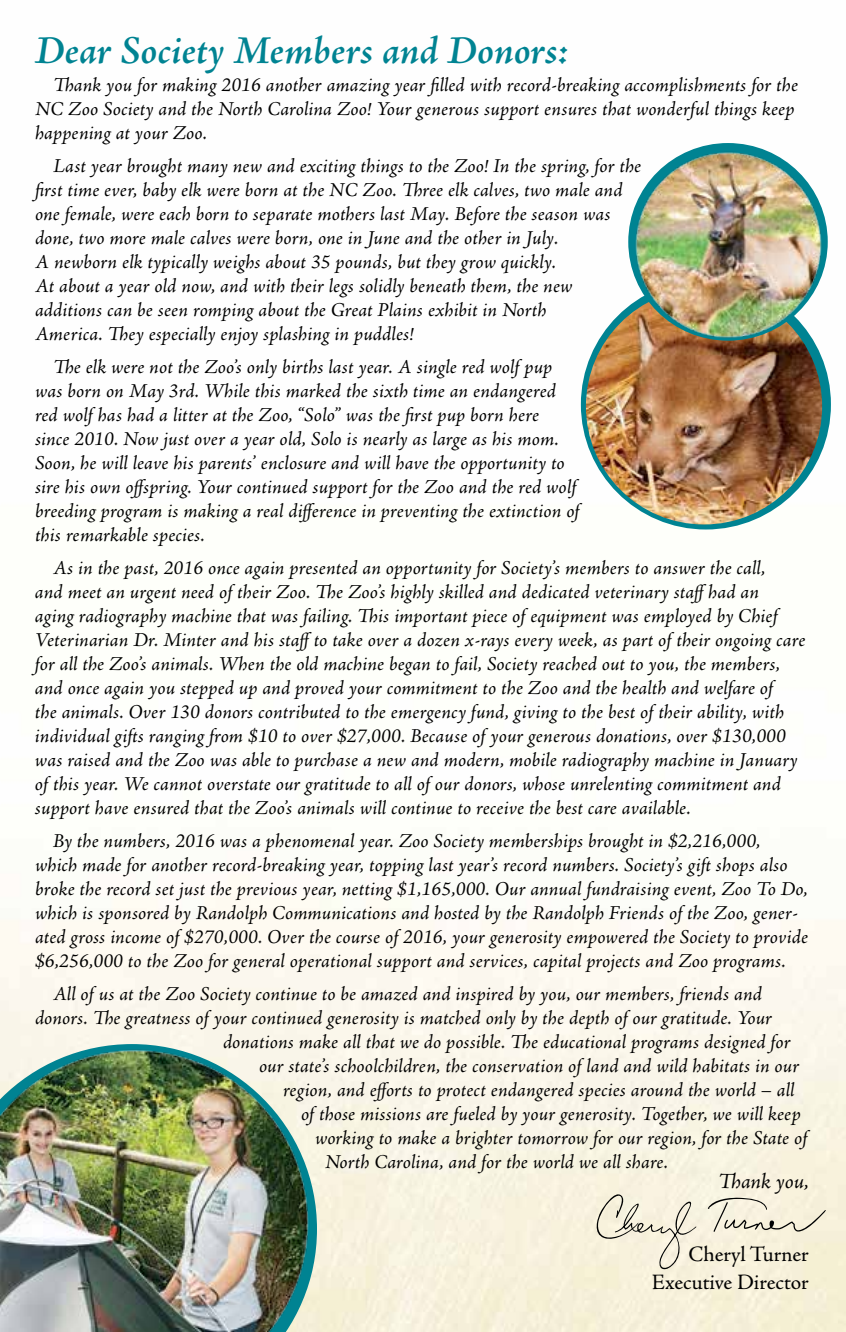
<style>
.page{position:relative;width:846px;height:1332px;background:#fff}
.page>*{position:absolute;margin:0;border:0;box-sizing:border-box;transform-origin:0 0}
.t1{font:italic 600 40px "Adobe Jenson Pro";color:#008392}
.t2{font:22px/28px "Adobe Jenson Pro";letter-spacing:-.005em;color:#000;text-align:right}
.t3{font:italic 22px "Adobe Jenson Pro";letter-spacing:-.005em;color:#000}
.t4{font:italic 20px/24px "Adobe Jenson Pro";letter-spacing:.005em;color:#000}
</style>
<div class="page">
<svg style="left:593px;top:1190px;width:104px;height:80px;background:#e8e2cf"></svg>
<svg style="left:708px;top:1197px;width:118px;height:35px;background:#e2ddca"></svg>
<svg style="left:581px;top:279px;width:250px;height:251px;background:#138994"></svg>
<img style="left:0;top:982px;width:490px;height:350px">
<img style="left:586px;top:288px;width:236px;height:236px;border-radius:118px">
<img style="left:628px;top:143px;width:200px;height:260px">
<h1 class="t1" style="left:35px;top:28px;width:535px">Dear Society Members and Donors:</h1>
<p class="t4" style="left:35px;top:74px;width:764px;text-indent:18px">Thank you for making 2016 another amazing year filled with record-breaking accomplishments for the<br>NC Zoo Society and the North Carolina Zoo! Your generous support ensures that wonderful things keep happening at your Zoo.</p>
<p class="t4" style="left:35px;top:155px;width:608px;text-indent:18px">Last year brought many new and exciting things to the Zoo! In the spring, for the first time ever, baby elk were born at the NC Zoo. Three elk calves, two male and one female, were each born to separate mothers last May. Before the season was done, two more male calves were born, one in June and the other in July.<br>A newborn elk typically weighs about 35 pounds, but they grow quickly.<br>At about a year old now, and with their legs solidly beneath them, the new additions can be seen romping about the Great Plains exhibit in North<br>America. They especially enjoy splashing in puddles!</p>
<p class="t4" style="left:35px;top:356px;width:546px;text-indent:18px">The elk were not the Zoo’s only births last year. A single red wolf pup was born on May 3rd. While this marked the sixth time an endangered red wolf has had a litter at the Zoo, “Solo” was the first pup born here<br>since 2010. Now just over a year old, Solo is nearly as large as his mom.<br>Soon, he will leave his parents’ enclosure and will have the opportunity to sire his own offspring. Your continued support for the Zoo and the red wolf breeding program is making a real difference in preventing the extinction of this remarkable species.</p>
<p class="t4" style="left:35px;top:557px;width:772px;text-indent:18px">As in the past, 2016 once again presented an opportunity for Society’s members to answer the call,<br>and meet an urgent need of their Zoo. The Zoo’s highly skilled and dedicated veterinary staffhad an<br>aging radiography machine that was failing. This important piece of equipment was employed by Chief Veterinarian Dr. Minter and his staffto take over a dozen x-rays every week, as part of their ongoing care for all the Zoo’s animals. When the old machine began to fail, Society reached out to you, the members, and once again you stepped up and proved your commitment to the Zoo and the health and welfare of<br>the animals. Over 130 donors contributed to the emergency fund, giving to the best of their ability, with individual gifts ranging from $10 to over $27,000. Because of your generous donations, over $130,000 was raised and the Zoo was able to purchase a new and modern, mobile radiography machine in January of this year. We cannot overstate our gratitude to all of our donors, whose unrelenting commitment and support have ensured that the Zoo’s animals will continue to receive the best care available.</p>
<p class="t4" style="left:35px;top:830px;width:774px;text-indent:18px">By the numbers, 2016 was a phenomenal year. Zoo Society memberships brought in $2,216,000,<br>which made for another record-breaking year, topping last year’s record numbers. Society’s gift shops also broke the record set just the previous year, netting $1,165,000. Our annual fundraising event, Zoo To Do, which is sponsored by Randolph Communications and hosted by the Randolph Friends of the Zoo, gener&shy;ated gross income of $270,000. Over the course of 2016, your generosity empowered the Society to provide $6,256,000 to the Zoo for general operational support and services, capital projects and Zoo programs.</p>
<p class="t4" style="left:53px;top:983px;width:711px">All of us at the Zoo Society continue to be amazed and inspired by you, our members, friends and</p>
<p class="t4" style="left:35px;top:1007px;width:739px">donors. The greatness of your continued generosity is matched only by the depth of our gratitude. Your</p>
<p class="t4" style="left:223px;top:1031px;width:569px">donations make all that we do possible. The educational programs designed for</p>
<p class="t4" style="left:259px;top:1055px;width:542px">our state’s schoolchildren, the conservation of land and wild habitats in our</p>
<p class="t4" style="left:283px;top:1079px;width:513px">region, and efforts to protect endangered species around the world – all</p>
<p class="t4" style="left:301px;top:1103px;width:501px">of those missions are fueled by your generosity. Together, we will keep</p>
<p class="t4" style="left:315px;top:1127px;width:494px">working to make a brighter tomorrow for our region, for the State of</p>
<p class="t4" style="left:325px;top:1151px;width:345px">North Carolina, and for the world we all share.</p>
<p class="t3" style="left:718px;top:1168px;width:92px">Thank you,</p>
<p class="t2" style="left:652px;top:1240px;width:159px">Cheryl Turner<br>Executive Director</p>
</div>
